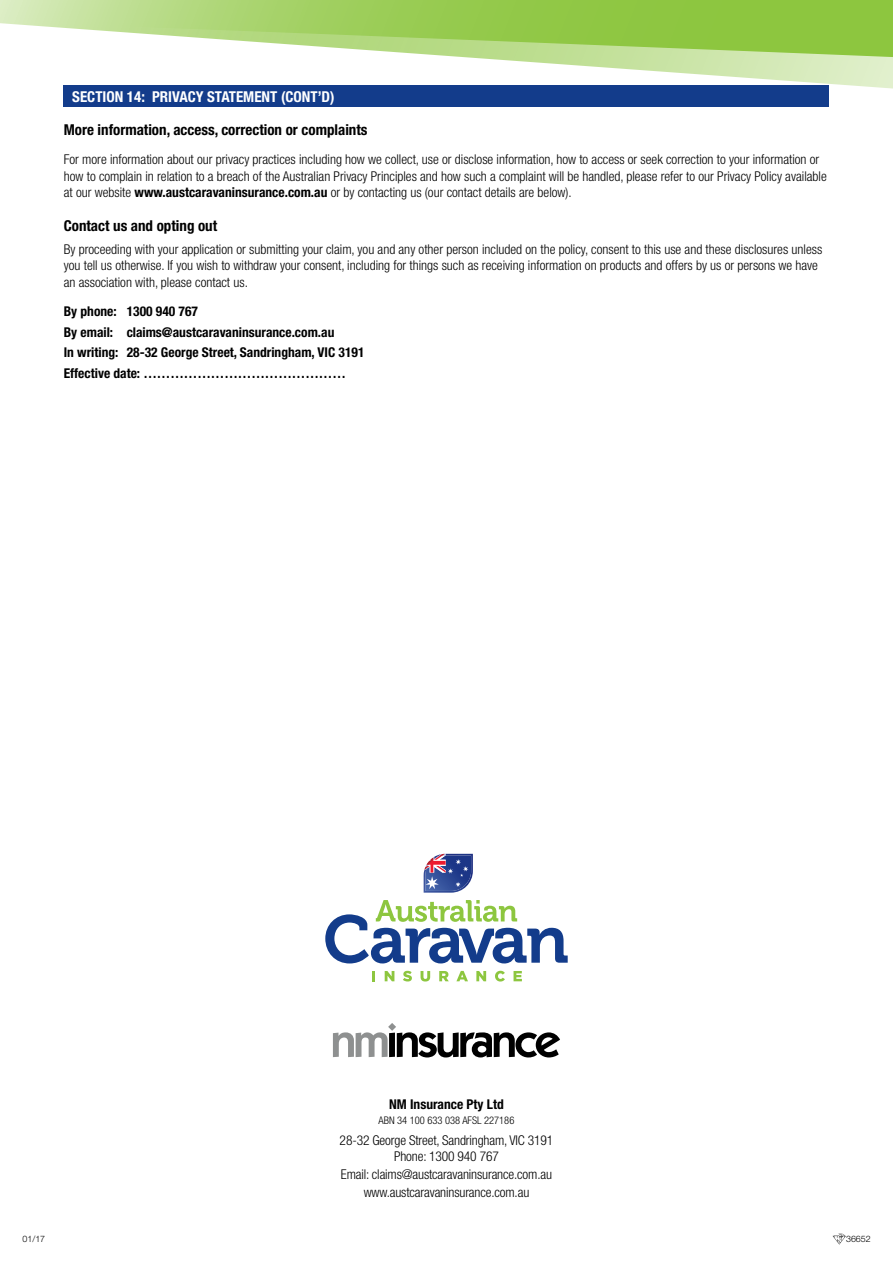
<style>
.page{position:relative;width:893px;height:1263px;background:#fff}
.page>*{position:absolute;margin:0;border:0;box-sizing:border-box;transform-origin:0 0}
.t1{font:700 condensed 15px "Helvetica Neue";color:#000}
.t2{font:700 condensed 15px "Helvetica Neue";color:#fff}
.t3{font:300 condensed 13.5px/16.5px "Helvetica Neue LT";color:#000;text-align:center}
.t4{font:700 condensed 13.5px/20.7px "Helvetica Neue LT";color:#000}
.t5{font:700 condensed 13.5px "Helvetica Neue";color:#000}
.t6{font:300 condensed 10.5px "Helvetica Neue LT";color:#000}
.t7{font:300 8.85px "Helvetica Neue";color:#000}
.s1{font-weight:700}
</style>
<div class="page">
<svg style="left:0;top:0;width:40px;height:26px"></svg>
<svg style="left:40px;top:0;width:853px;height:107px"></svg>
<div style="left:64px;top:85px;width:765px;height:21px;background:#133c8b"></div>
<svg style="left:333px;top:1023px;width:227px;height:34px"></svg>
<svg style="left:833px;top:1234px;width:13px;height:10px"></svg>
<svg style="left:325px;top:900px;width:243px;height:63px"></svg>
<svg style="left:373px;top:971px;width:2px;height:10px"></svg>
<svg style="left:385px;top:971px;width:9px;height:10px"></svg>
<svg style="left:403px;top:971px;width:9px;height:10px"></svg>
<svg style="left:421px;top:971px;width:9px;height:10px"></svg>
<svg style="left:439px;top:971px;width:10px;height:10px"></svg>
<svg style="left:456px;top:971px;width:12px;height:10px"></svg>
<svg style="left:476px;top:971px;width:10px;height:10px"></svg>
<svg style="left:495px;top:971px;width:10px;height:10px"></svg>
<svg style="left:514px;top:971px;width:8px;height:10px"></svg>
<img style="left:424px;top:889px;width:39px;height:4px">
<svg style="left:424px;top:854px;width:49px;height:35px;background:#63669f"></svg>
<p class="t2" style="left:72px;top:87px;width:264px">SECTION 14: PRIVACY STATEMENT (CONT’D)</p>
<p class="t1" style="left:64px;top:121px;width:305px">More information, access, correction or complaints</p>
<p class="t3" style="left:64px;top:151px;width:765px;text-align:left">For more information about our privacy practices including how we collect, use or disclose information, how to access or seek correction to your information or how to complain in relation to a breach of the Australian Privacy Principles and how such a complaint will be handled, please refer to our Privacy Policy available at our website <span class="s1">www.austcaravaninsurance.com.au</span> or by contacting us (our contact details are below).</p>
<p class="t1" style="left:64px;top:216px;width:155px">Contact us and opting out</p>
<p class="t3" style="left:64px;top:241px;width:760px;text-align:left">By proceeding with your application or submitting your claim, you and any other person included on the policy, consent to this use and these disclosures unless you tell us otherwise. If you wish to withdraw your consent, including for things such as receiving information on products and offers by us or persons we have an association with, please contact us.</p>
<p class="t4" style="left:64px;top:301px;width:302px">By phone: 1300 940 767<br>By email: claims@austcaravaninsurance.com.au<br>In writing: 28-32 George Street, Sandringham, VIC 3191<br>Effective date: ………………………………………</p>
<p class="t5" style="left:389px;top:1096px;width:116px">NM Insurance Pty Ltd</p>
<p class="t6" style="left:379px;top:1114px;width:137px">ABN 34 100 633 038 AFSL 227186</p>
<p class="t3" style="left:340px;top:1132px;width:215px">28-32 George Street, Sandringham, VIC 3191<br>Phone: 1300 940 767</p>
<p class="t3" style="left:341px;top:1165px;width:213px;line-height:18px">Email: claims@austcaravaninsurance.com.au www.austcaravaninsurance.com.au</p>
<p class="t7" style="left:23px;top:1234px;width:24px">01/17</p>
<p class="t7" style="left:846px;top:1234px;width:26px">36652</p>
</div>
